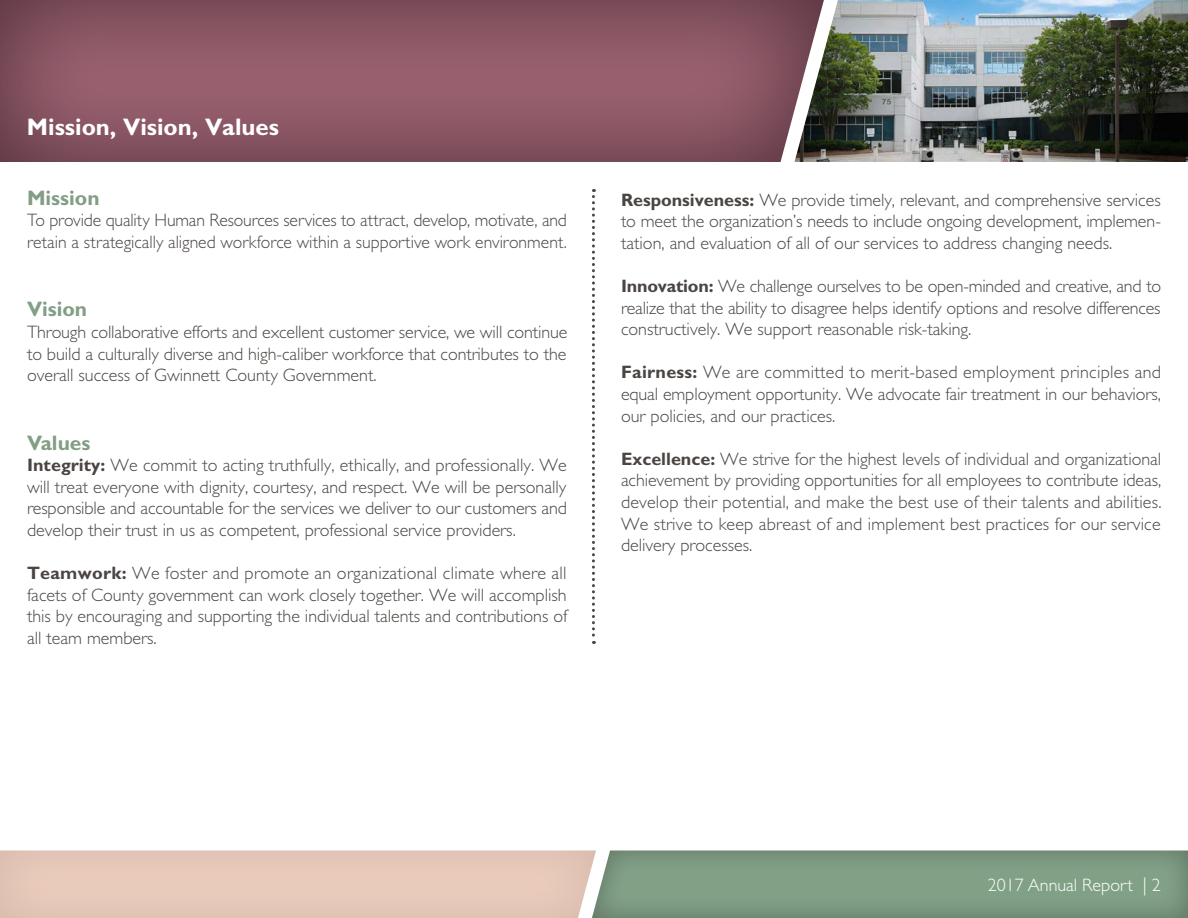
<style>
.page{position:relative;width:1188px;height:918px;background:#fff}
.page>*{position:absolute;margin:0;border:0;box-sizing:border-box;transform-origin:0 0}
.t1{font:700 24px "Gill Sans";color:#fff}
.t2{font:700 21px "Gill Sans";color:#829e85}
.t3{font:300 18px/21.6px "Gill Sans";color:#4a4542;text-align:justify}
.t4{font:300 18px "Gill Sans";color:#fff}
.s1{font-weight:700}
</style>
<div class="page">
<img style="left:824px;top:0;width:364px;height:162px">
<img style="left:0;top:0;width:824px;height:162px">
<img style="left:596px;top:850px;width:592px;height:68px">
<div style="left:0;top:850px;width:596px;height:68px;background:#e6c8b8"></div>
<svg style="left:592px;top:189px;width:3px;height:455px"></svg>
<h1 class="t1" style="left:27px;top:113px;width:254px">Mission, Vision, Values</h1>
<p class="t2" style="left:27px;top:185px;width:74px">Mission</p>
<p class="t3" style="left:27px;top:210px;width:541px">To provide quality Human Resources services to attract, develop, motivate, and retain a strategically aligned workforce within a supportive work environment.</p>
<p class="t2" style="left:27px;top:297px;width:62px">Vision</p>
<p class="t3" style="left:27px;top:321px;width:542px">Through collaborative efforts and excellent customer service, we will continue to build a culturally diverse and high-caliber workforce that contributes to the overall success of Gwinnett County Government.</p>
<p class="t2" style="left:27px;top:430px;width:65px">Values</p>
<p class="t3" style="left:27px;top:455px;width:542px"><span class="s1">Integrity:</span> We commit to acting truthfully, ethically, and professionally. We will treat everyone with dignity, courtesy, and respect. We will be personally responsible and accountable for the services we deliver to our customers and develop their trust in us as competent, professional service providers.</p>
<p class="t3" style="left:27px;top:563px;width:542px"><span class="s1">Teamwork:</span> We foster and promote an organizational climate where all facets of County government can work closely together. We will accomplish this by encouraging and supporting the individual talents and contributions of all team members.</p>
<p class="t3" style="left:621px;top:189px;width:541px"><span class="s1">Responsiveness:</span> We provide timely, relevant, and comprehensive services to meet the organization’s needs to include ongoing development, implemen&shy;tation, and evaluation of all of our services to address changing needs.</p>
<p class="t3" style="left:621px;top:275px;width:542px"><span class="s1">Innovation:</span> We challenge ourselves to be open-minded and creative, and to realize that the ability to disagree helps identify options and resolve differences constructively. We support reasonable risk-taking.</p>
<p class="t3" style="left:621px;top:362px;width:542px"><span class="s1">Fairness:</span> We are committed to merit-based employment principles and equal employment opportunity. We advocate fair treatment in our behaviors, our policies, and our practices.</p>
<p class="t3" style="left:621px;top:448px;width:542px"><span class="s1">Excellence:</span> We strive for the highest levels of individual and organizational achievement by providing opportunities for all employees to contribute ideas, develop their potential, and make the best use of their talents and abilities.<br>We strive to keep abreast of and implement best practices for our service delivery processes.</p>
<p class="t4" style="left:988px;top:875px;width:175px">2017 Annual Report | 2</p>
</div>
